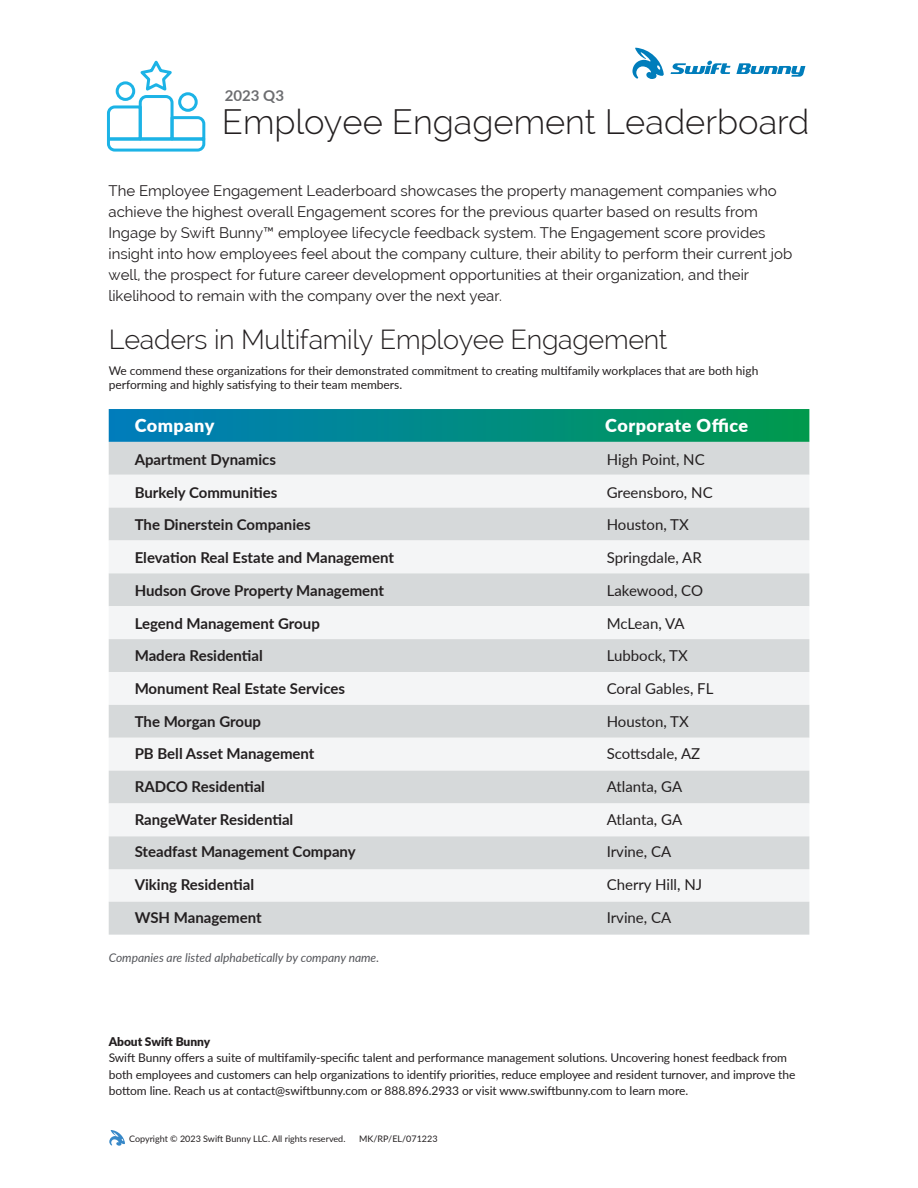
<style>
.page{position:relative;width:918px;height:1188px;background:#fff}
.page>*{position:absolute;margin:0;border:0;box-sizing:border-box;transform-origin:0 0}
.t1{font:300 34.5px "Raleway";color:#231f20}
.t2{font:300 27px "Raleway";letter-spacing:-.01em;color:#231f20}
.t3{font:900 18px "Lato";letter-spacing:.025em;color:#fff}
.t4{font:16.65px "Myriad Pro";color:#050504;scale:.42 1}
.t5{font:15px/21px "Raleway";color:#231f20}
.t6{font:700 15px/32.7px "Lato";color:#231f20}
.t7{font:15px/32.7px "Lato";color:#231f20}
.t8{font:700 15px "Lato";color:#6c6d70}
.t9{font:12px/16.5px "Lato";letter-spacing:-.005em;color:#231f20}
.t10{font:italic 12px "Lato";color:#54555a}
.t11{font:900 12px "Lato";letter-spacing:-.005em;color:#231f20}
.t12{font:9px "Lato";color:#231f20}
</style>
<div class="page">
<svg style="left:109px;top:409px;width:700px;height:33px;background:#018b85"></svg>
<div style="left:109px;top:442px;width:700px;height:33px;background:#d6d9da"></div>
<div style="left:109px;top:475px;width:700px;height:33px;background:#f4f5f6"></div>
<div style="left:109px;top:508px;width:700px;height:33px;background:#d6d9da"></div>
<div style="left:109px;top:541px;width:700px;height:32px;background:#f4f5f6"></div>
<div style="left:109px;top:573px;width:700px;height:33px;background:#d6d9da"></div>
<div style="left:109px;top:606px;width:700px;height:33px;background:#f4f5f6"></div>
<div style="left:109px;top:639px;width:700px;height:33px;background:#d6d9da"></div>
<div style="left:109px;top:672px;width:700px;height:33px;background:#f4f5f6"></div>
<div style="left:109px;top:705px;width:700px;height:33px;background:#d6d9da"></div>
<div style="left:109px;top:738px;width:700px;height:33px;background:#f4f5f6"></div>
<div style="left:109px;top:771px;width:700px;height:33px;background:#d6d9da"></div>
<div style="left:109px;top:804px;width:700px;height:32px;background:#f4f5f6"></div>
<div style="left:109px;top:869px;width:700px;height:33px;background:#f4f5f6"></div>
<div style="left:109px;top:836px;width:700px;height:33px;background:#d6d9da"></div>
<div style="left:109px;top:902px;width:700px;height:33px;background:#d6d9da"></div>
<svg style="left:632px;top:48px;width:32px;height:31px"></svg>
<svg style="left:671px;top:61px;width:59px;height:13px"></svg>
<svg style="left:736px;top:63px;width:69px;height:14px"></svg>
<svg style="left:107px;top:60px;width:99px;height:92px"></svg>
<svg style="left:109px;top:1130px;width:16px;height:16px"></svg>
<p class="t8" style="left:225px;top:84px;width:61px">2023 Q3</p>
<h1 class="t1" style="left:222px;top:102px;width:589px">Employee Engagement Leaderboard</h1>
<p class="t5" style="left:108px;top:180px;width:685px">The Employee Engagement Leaderboard showcases the property management companies who achieve the highest overall Engagement scores for the previous quarter based on results from Ingage by Swift Bunny™ employee lifecycle feedback system. The Engagement score provides insight into how employees feel about the company culture, their ability to perform their current job well, the prospect for future career development opportunities at their organization, and their likelihood to remain with the company over the next year.</p>
<h2 class="t2" style="left:109px;top:324px;width:560px">Leaders in Multifamily Employee Engagement</h2>
<p class="t9" style="left:109px;top:363px;width:651px;line-height:14.4px">We commend these organizations for their demonstrated commitment to creating multifamily workplaces that are both high performing and highly satisfying to their team members.</p>
<h3 class="t3" style="left:135px;top:412px;width:81px">Company</h3>
<h3 class="t3" style="left:605px;top:412px;width:145px">Corporate Office</h3>
<p class="t6" style="left:135px;top:443px;width:261px">Apartment Dynamics<br>Burkely Communities<br>The Dinerstein Companies<br>Elevation Real Estate and Management<br>Hudson Grove Property Management<br>Legend Management Group<br>Madera Residential<br>Monument Real Estate Services<br>The Morgan Group<br>PB Bell Asset Management<br>RADCO Residential<br>RangeWater Residential<br>Steadfast Management Company<br>Viking Residential<br>WSH Management</p>
<p class="t7" style="left:607px;top:443px;width:108px">High Point, NC<br>Greensboro, NC<br>Houston, TX<br>Springdale, AR<br>Lakewood, CO<br>McLean, VA<br>Lubbock, TX<br>Coral Gables, FL<br>Houston, TX<br>Scottsdale, AZ<br>Atlanta, GA<br>Atlanta, GA<br>Irvine, CA<br>Cherry Hill, NJ<br>Irvine, CA</p>
<p class="t10" style="left:109px;top:949px;width:272px">Companies are listed alphabetically by company name.</p>
<p class="t11" style="left:109px;top:1032px;width:103px">About Swift Bunny</p>
<p class="t9" style="left:109px;top:1049px;width:688px">Swift Bunny offers a suite of multifamily-specific talent and performance management solutions. Uncovering honest feedback from both employees and customers can help organizations to identify priorities, reduce employee and resident turnover, and improve the bottom line. Reach us at contact@swiftbunny.com or 888.896.2933 or visit www.swiftbunny.com to learn more.</p>
<h3 class="t4" style="left:523px;top:1080px;width:203px">https://www.swiftbunny.com</h3>
<p class="t12" style="left:129px;top:1133px;width:218px">Copyright © 2023 Swift Bunny LLC. All rights reserved.</p>
<p class="t12" style="left:359px;top:1133px;width:80px">MK/RP/EL/071223</p>
</div>
